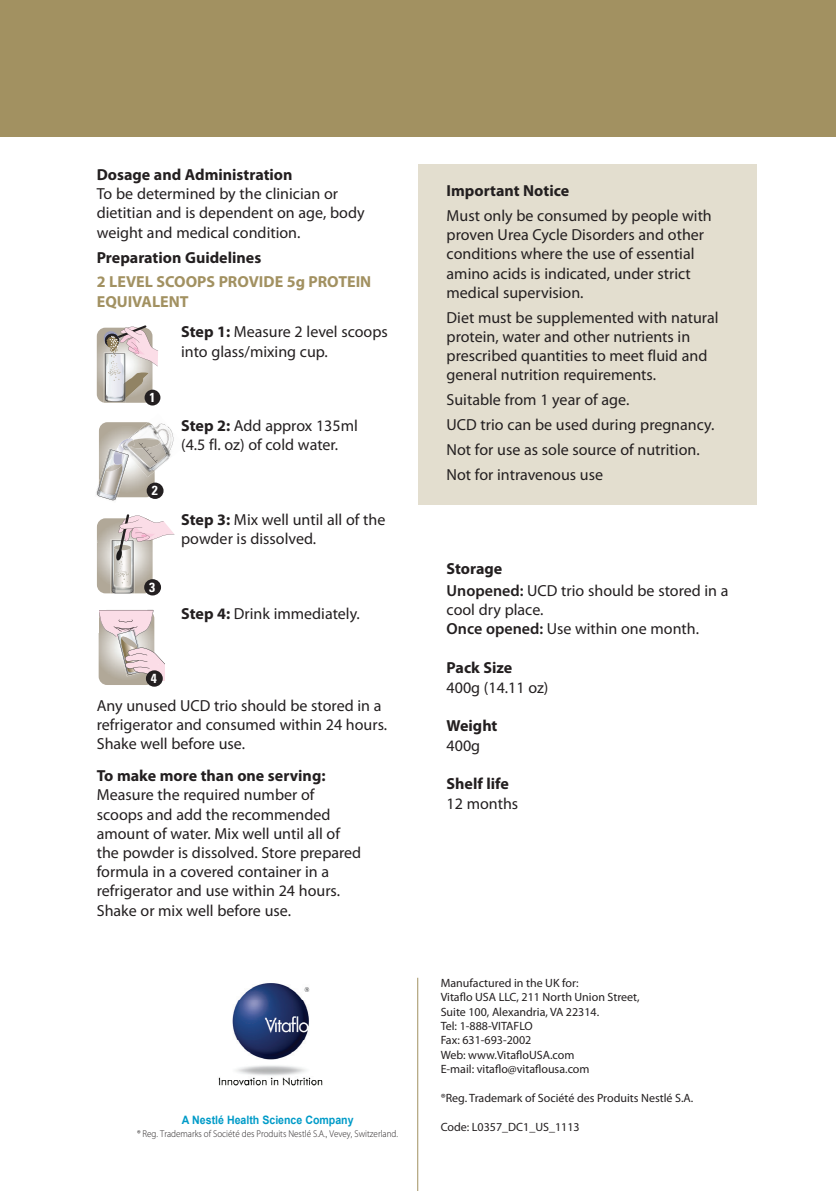
<style>
.page{position:relative;width:836px;height:1191px;background:#fff}
.page>*{position:absolute;margin:0;border:0;box-sizing:border-box;transform-origin:0 0}
.t1{font:16px/19.2px "Myriad Pro";color:#231f20}
.t2{font:700 16px "Myriad Pro";color:#231f20}
.t3{font:700 16px/19.2px "Myriad Pro";color:#a29161}
.t4{font:700 condensed 13.2px "Univers";color:#fff}
.t5{font:700 condensed 13px "Univers";color:#fff}
.t6{font:12px/14.4px "Myriad Pro";color:#231f20}
.t7{font:700 11.6px "Arial";color:#009bc8;scale:.92 1}
.t8{font:300 10px "Myriad Pro";color:#231f20;scale:.92 1}
.s1{font-weight:700}
.s2{font-weight:600}
</style>
<div class="page">
<div style="left:418px;top:164px;width:338px;height:340px;background:#e3decf"></div>
<div style="left:0;top:0;width:836px;height:136px;background:#a29161"></div>
<svg style="left:98px;top:610px;width:67px;height:77px;background:#dacdcb"></svg>
<div style="left:153px;top:681px;width:26px;height:11px;background:#fff"></div>
<img style="left:97px;top:328px;width:6px;height:75px">
<div style="left:144px;top:390px;width:16px;height:15px;background:#231f20;border-radius:50%"></div>
<svg style="left:103px;top:325px;width:55px;height:78px"></svg>
<img style="left:124px;top:422px;width:27px;height:2px">
<svg style="left:97px;top:424px;width:76px;height:76px"></svg>
<img style="left:97px;top:518px;width:15px;height:75px">
<div style="left:144px;top:579px;width:17px;height:16px;background:#231f20;border-radius:50%"></div>
<img style="left:110px;top:539px;width:25px;height:55px">
<svg style="left:112px;top:514px;width:62px;height:79px"></svg>
<div style="left:82px;top:607px;width:17px;height:25px;background:#fff"></div>
<div style="left:146px;top:670px;width:17px;height:16px;background:#231f20;border-radius:50%"></div>
<hr style="left:417px;top:977px;width:1px;height:214px;background:#a29161">
<img style="left:218px;top:983px;width:105px;height:103px">
<p class="t2" style="left:97px;top:164px;width:197px">Dosage and Administration</p>
<p class="t1" style="left:97px;top:184px;width:269px">To be determined by the clinician or dietitian and is dependent on age, body weight and medical condition.</p>
<p class="t2" style="left:97px;top:247px;width:166px">Preparation Guidelines</p>
<p class="t3" style="left:97px;top:272px;width:276px">2 LEVEL SCOOPS PROVIDE 5g PROTEIN<br>EQUIVALENT</p>
<p class="t5" style="left:150px;top:389px;width:7px">1</p>
<p class="t4" style="left:152px;top:482px;width:8px">2</p>
<p class="t4" style="left:149px;top:579px;width:8px">3</p>
<p class="t4" style="left:151px;top:670px;width:8px">4</p>
<p class="t1" style="left:181px;top:322px;width:208px"><span class="s1">Step 1:</span> Measure 2 level scoops into glass/mixing cup.</p>
<p class="t1" style="left:181px;top:416px;width:178px"><span class="s1">Step 2:</span> Add approx 135ml (4.5 fl. oz) of cold water.</p>
<p class="t1" style="left:181px;top:510px;width:206px"><span class="s1">Step 3:</span> Mix well until all of the powder is dissolved.</p>
<p class="t1" style="left:181px;top:604px;width:180px"><span class="s1">Step 4:</span> Drink immediately.</p>
<p class="t1" style="left:97px;top:696px;width:292px">Any unused UCD trio should be stored in a refrigerator and consumed within 24 hours.<br>Shake well before use.</p>
<p class="t2" style="left:97px;top:765px;width:230px">To make more than one serving:</p>
<p class="t1" style="left:97px;top:785px;width:266px">Measure the required number of scoops and add the recommended amount of water. Mix well until all of the powder is dissolved. Store prepared formula in a covered container in a refrigerator and use within 24 hours.<br>Shake or mix well before use.</p>
<p class="t7" style="left:182px;top:1111px;width:188px">A Nestlé Health Science Company</p>
<p class="t8" style="left:137px;top:1128px;width:285px">® Reg. Trademarks of Société des Produits Nestlé S.A., Vevey, Switzerland.</p>
<p class="t2" style="left:446px;top:180px;width:124px">Important Notice</p>
<p class="t1" style="left:446px;top:206px;width:267px">Must only be consumed by people with proven Urea Cycle Disorders and other conditions where the use of essential amino acids is indicated, under strict medical supervision.</p>
<p class="t1" style="left:446px;top:307px;width:273px">Diet must be supplemented with natural protein, water and other nutrients in prescribed quantities to meet fluid and general nutrition requirements.</p>
<p class="t1" style="left:446px;top:387px;width:269px;line-height:24.8px">Suitable from 1 year of age.<br>UCD trio can be used during pregnancy.<br>Not for use as sole source of nutrition.<br>Not for intravenous use</p>
<p class="t1" style="left:446px;top:557px;width:283px;line-height:22px"><span class="s1">Storage<br></span><span class="s2">Unopened:</span> UCD trio should be stored in a</p>
<p class="t1" style="left:446px;top:599px;width:254px">cool dry place.<br><span class="s2">Once opened:</span> Use within one month.</p>
<p class="t2" style="left:446px;top:657px;width:67px">Pack Size</p>
<p class="t1" style="left:446px;top:677px;width:103px">400g (14.11 oz)</p>
<p class="t2" style="left:446px;top:715px;width:52px">Weight</p>
<p class="t1" style="left:446px;top:735px;width:35px">400g</p>
<p class="t2" style="left:446px;top:773px;width:64px">Shelf life</p>
<p class="t1" style="left:446px;top:793px;width:73px">12 months</p>
<p class="t6" style="left:440px;top:975px;width:200px">Manufactured in the UK for:<br>Vitaflo USA LLC, 211 North Union Street,<br>Suite 100, Alexandria, VA 22314.<br>Tel: 1-888-VITAFLO<br>Fax: 631-693-2002<br>Web: www.VitafloUSA.com<br>E-mail: vitaflo@vitaflousa.com</p>
<p class="t6" style="left:440px;top:1090px;width:254px">®Reg. Trademark of Société des Produits Nestlé S.A.</p>
<p class="t6" style="left:440px;top:1119px;width:140px">Code: L0357_DC1_US_1113</p>
</div>
